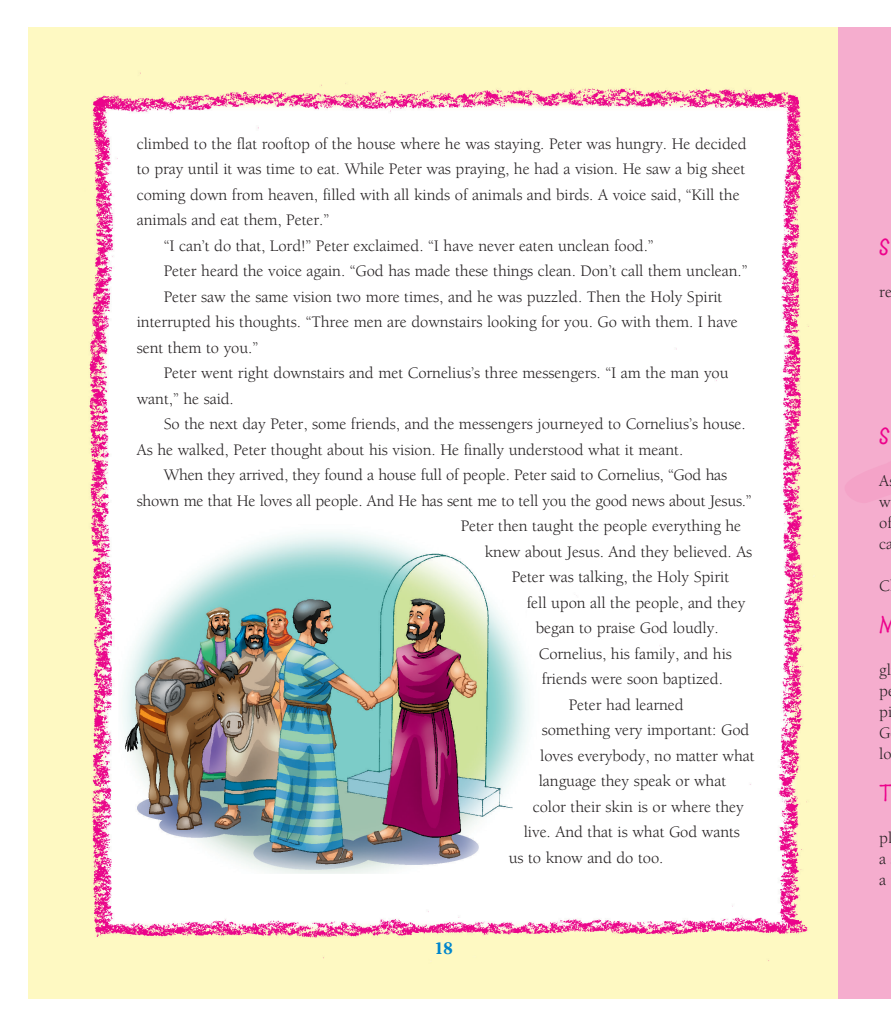
<style>
.page{position:relative;width:891px;height:1026px;background:#fff}
.page>*{position:absolute;margin:0;border:0;box-sizing:border-box;transform-origin:0 0}
.t1{font:24px "Lemonade ICG Bold";color:#ed028c}
.t2{font:16.5px/21px "Berkeley";letter-spacing:-.005em;color:#231f20}
.t3{font:700 16.5px "Cheltenham";color:#0086cc}
</style>
<div class="page">
<div style="left:837px;top:27px;width:54px;height:972px;background:#f5adce"></div>
<img style="left:29px;top:27px;width:808px;height:972px">
<img style="left:110px;top:518px;width:431px;height:356px">
<p class="t2" style="left:137px;top:133px;width:611px">climbed to the flat rooftop of the house where he was staying. Peter was hungry. He decided</p>
<p class="t2" style="left:137px;top:159px;width:610px">to pray until it was time to eat. While Peter was praying, he had a vision. He saw a big sheet</p>
<p class="t2" style="left:137px;top:184px;width:604px">coming down from heaven, filled with all kinds of animals and birds. A voice said, “Kill the</p>
<p class="t2" style="left:137px;top:210px;width:194px">animals and eat them, Peter.”</p>
<p class="t2" style="left:164px;top:235px;width:491px">“I can’t do that, Lord!” Peter exclaimed. “I have never eaten unclean food.”</p>
<p class="t2" style="left:164px;top:261px;width:585px">Peter heard the voice again. “God has made these things clean. Don’t call them unclean.”</p>
<p class="t2" style="left:164px;top:286px;width:560px">Peter saw the same vision two more times, and he was puzzled. Then the Holy Spirit</p>
<p class="t2" style="left:137px;top:312px;width:603px">interrupted his thoughts. “Three men are downstairs looking for you. Go with them. I have</p>
<p class="t2" style="left:137px;top:337px;width:123px">sent them to you.”</p>
<p class="t2" style="left:164px;top:363px;width:566px">Peter went right downstairs and met Cornelius’s three messengers. “I am the man you</p>
<p class="t2" style="left:137px;top:388px;width:99px">want,” he said.</p>
<p class="t2" style="left:164px;top:414px;width:583px">So the next day Peter, some friends, and the messengers journeyed to Cornelius’s house.</p>
<p class="t2" style="left:137px;top:439px;width:548px">As he walked, Peter thought about his vision. He finally understood what it meant.</p>
<p class="t2" style="left:164px;top:465px;width:565px">When they arrived, they found a house full of people. Peter said to Cornelius, “God has</p>
<p class="t2" style="left:137px;top:490px;width:616px">shown me that He loves all people. And He has sent me to tell you the good news about Jesus.”</p>
<p class="t2" style="left:461px;top:516px;width:282px">Peter then taught the people everything he</p>
<p class="t2" style="left:485px;top:541px;width:269px">knew about Jesus. And they believed. As</p>
<p class="t2" style="left:512px;top:567px;width:219px">Peter was talking, the Holy Spirit</p>
<p class="t2" style="left:527px;top:592px;width:220px">fell upon all the people, and they</p>
<p class="t2" style="left:536px;top:618px;width:184px">began to praise God loudly.</p>
<p class="t2" style="left:539px;top:643px;width:195px">Cornelius, his family, and his</p>
<p class="t2" style="left:542px;top:669px;width:183px">friends were soon baptized.</p>
<p class="t2" style="left:569px;top:694px;width:117px">Peter had learned</p>
<p class="t2" style="left:542px;top:720px;width:209px">something very important: God</p>
<p class="t2" style="left:540px;top:745px;width:216px">loves everybody, no matter what</p>
<p class="t2" style="left:539px;top:771px;width:189px">language they speak or what</p>
<p class="t2" style="left:533px;top:796px;width:213px">color their skin is or where they</p>
<p class="t2" style="left:524px;top:822px;width:218px">live. And that is what God wants</p>
<p class="t2" style="left:509px;top:847px;width:156px">us to know and do too.</p>
<p class="t3" style="left:434px;top:938px;width:20px">18</p>
<h1 class="t1" style="left:879px;top:233px;width:12px">S</h1>
<p class="t2" style="left:879px;top:282px;width:14px">re</p>
<h1 class="t1" style="left:879px;top:422px;width:12px">S</h1>
<p class="t2" style="left:879px;top:471px;width:16px">A w of ca</p>
<p class="t2" style="left:879px;top:576px;width:12px">C</p>
<h1 class="t1" style="left:879px;top:611px;width:18px">M</h1>
<p class="t2" style="left:879px;top:660px;width:15px">gl p pi<br>G lo</p>
<h1 class="t1" style="left:879px;top:779px;width:15px">T</h1>
<p class="t2" style="left:879px;top:828px;width:15px">pl a a</p>
</div>
